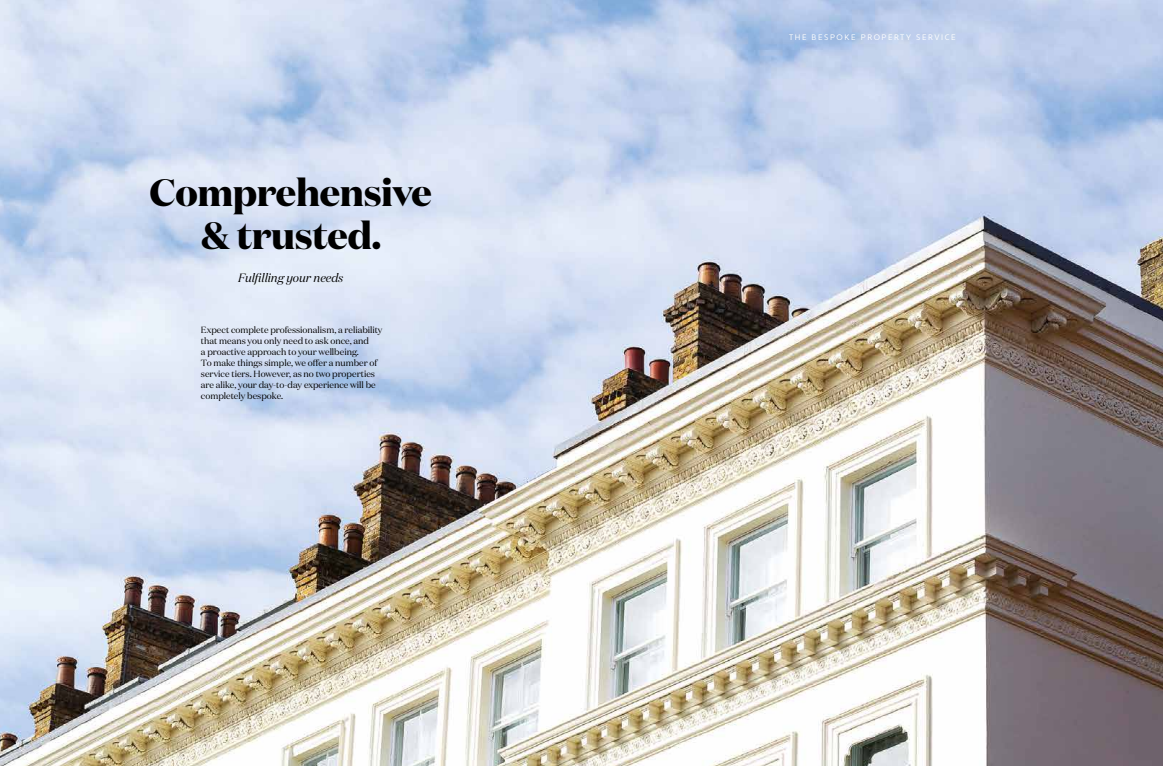
<style>
.page{position:relative;width:1163px;height:766px;background:#fff}
.page>*{position:absolute;margin:0;border:0;box-sizing:border-box;transform-origin:0 0}
.t1{font:700 38px/43px "Domaine Display";letter-spacing:-.01em;color:#000;text-align:center}
.t2{font:italic 12px "Domaine Display";color:#000}
.t3{font:9px/11px "Domaine Display";color:#000}
.t4{font:8px "Apertura";letter-spacing:.2em;color:#fff}
</style>
<div class="page">
<img style="left:0;top:0;width:1162px;height:765px">
<h1 class="t1" style="left:149px;top:170px;width:284px">Comprehensive &amp; trusted.</h1>
<h2 class="t2" style="left:238px;top:270px;width:107px">Fulfilling your needs</h2>
<p class="t3" style="left:201px;top:324px;width:183px">Expect complete professionalism, a reliability that means you only need to ask once, and<br>a proactive approach to your wellbeing.<br>To make things simple, we offer a number of service tiers. However, as no two properties are alike, your day-to-day experience will be completely bespoke.</p>
<p class="t4" style="left:788px;top:32px;width:168px">THE BESPOKE PROPERTY SERVICE</p>
</div>
